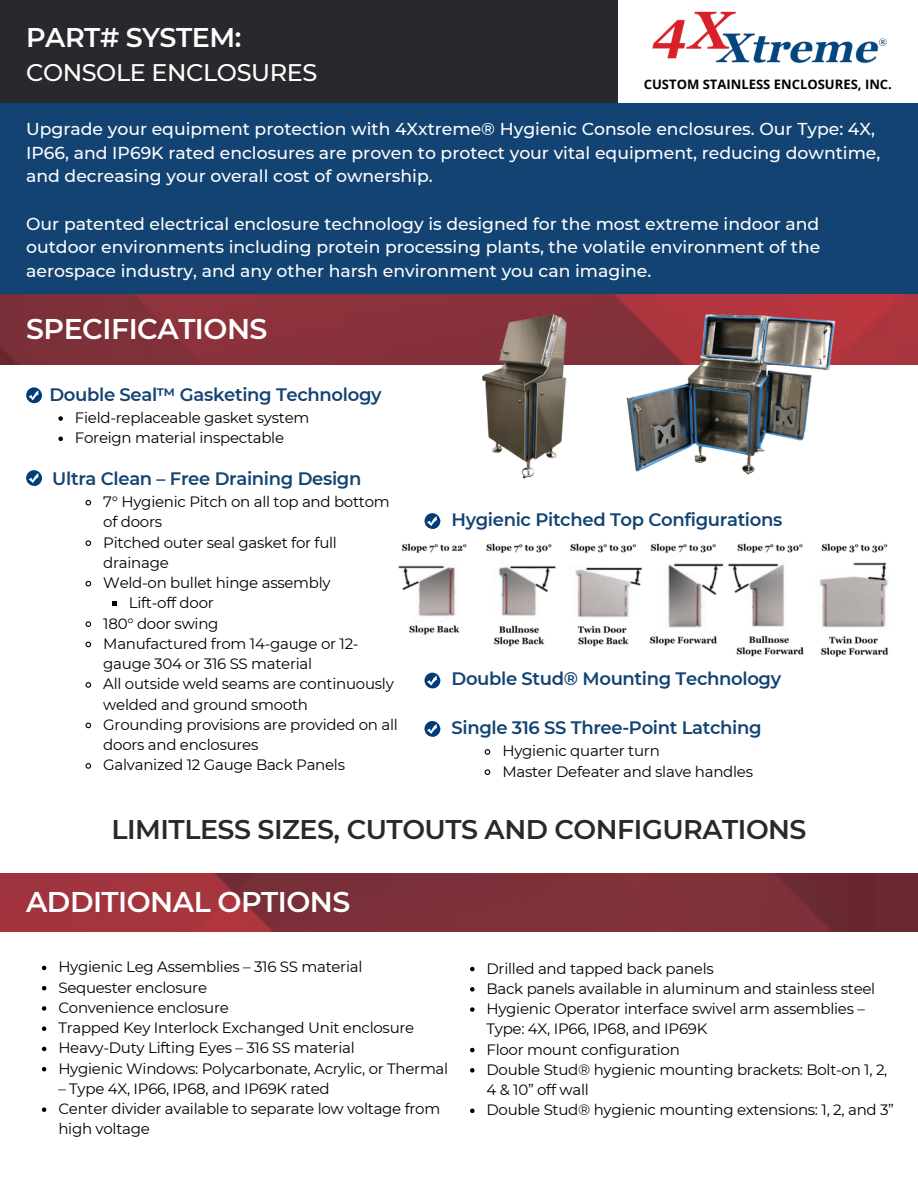
<style>
.page{position:relative;width:918px;height:1188px;background:#fff}
.page>*{position:absolute;margin:0;border:0;box-sizing:border-box;transform-origin:0 0}
.t1{font:600 28.5px "Montserrat";letter-spacing:-.02em;color:#fff}
.t2{font:600 27px "Montserrat";letter-spacing:-.02em;color:#29282c}
.t3{font:600 27px "Montserrat";letter-spacing:-.02em;color:#fff}
.t4{font:500 25.2px "Montserrat";letter-spacing:-.02em;color:#fff}
.t5{font:500 24.75px "Montserrat";letter-spacing:-.02em;color:#fff}
.t6{font:500 24px "Montserrat";letter-spacing:-.02em;color:#fff}
.t7{font:22.2px "Montserrat";letter-spacing:-.02em;color:#fff}
.t8{font:20.7px "Montserrat";letter-spacing:-.02em;color:#fff}
.t9{font:600 18px "Montserrat";letter-spacing:-.02em;color:#134372}
.t10{font:500 17.25px/23.7px "Montserrat";color:#fff}
.t11{font:15px/20.2px "Montserrat";letter-spacing:-.02em;color:#000}
.t12{font:700 13.05px "Open Sans";color:#000}
</style>
<div class="page">
<img style="left:0;top:873px;width:918px;height:59px">
<div style="left:0;top:0;width:618px;height:119px;background:#29282c"></div>
<div style="left:0;top:103px;width:918px;height:203px;background:#134372"></div>
<img style="left:0;top:294px;width:918px;height:70px">
<img style="left:398px;top:543px;width:491px;height:114px">
<svg style="left:425px;top:513px;width:15px;height:16px"></svg>
<svg style="left:427px;top:516px;width:14px;height:13px"></svg>
<div style="left:425px;top:673px;width:15px;height:15px;background:#013d78;border-radius:50%"></div>
<svg style="left:427px;top:676px;width:14px;height:12px"></svg>
<svg style="left:484px;top:749px;width:7px;height:6px"></svg>
<svg style="left:484px;top:769px;width:7px;height:6px"></svg>
<div style="left:425px;top:721px;width:15px;height:16px;background:#013d78;border-radius:50%"></div>
<svg style="left:427px;top:724px;width:14px;height:13px"></svg>
<svg style="left:26px;top:387px;width:16px;height:16px"></svg>
<svg style="left:29px;top:390px;width:13px;height:13px"></svg>
<svg style="left:26px;top:470px;width:16px;height:16px"></svg>
<svg style="left:29px;top:473px;width:13px;height:13px"></svg>
<img style="left:652px;top:11px;width:235px;height:53px">
<img style="left:626px;top:313px;width:210px;height:162px">
<img style="left:482px;top:313px;width:85px;height:166px">
<svg style="left:42px;top:966px;width:4px;height:4px"></svg>
<svg style="left:42px;top:986px;width:4px;height:4px"></svg>
<svg style="left:42px;top:1006px;width:4px;height:5px"></svg>
<svg style="left:42px;top:1026px;width:4px;height:5px"></svg>
<svg style="left:42px;top:1047px;width:4px;height:4px"></svg>
<svg style="left:42px;top:1067px;width:4px;height:4px"></svg>
<svg style="left:42px;top:1107px;width:4px;height:5px"></svg>
<svg style="left:470px;top:967px;width:5px;height:4px"></svg>
<svg style="left:470px;top:987px;width:5px;height:5px"></svg>
<svg style="left:470px;top:1007px;width:5px;height:5px"></svg>
<svg style="left:470px;top:1048px;width:5px;height:4px"></svg>
<svg style="left:470px;top:1068px;width:5px;height:5px"></svg>
<svg style="left:470px;top:1109px;width:5px;height:4px"></svg>
<svg style="left:58px;top:416px;width:5px;height:5px"></svg>
<svg style="left:58px;top:437px;width:5px;height:4px"></svg>
<svg style="left:85px;top:499px;width:7px;height:7px"></svg>
<svg style="left:85px;top:540px;width:7px;height:6px"></svg>
<svg style="left:85px;top:580px;width:7px;height:7px"></svg>
<svg style="left:112px;top:602px;width:4px;height:4px"></svg>
<svg style="left:85px;top:621px;width:7px;height:6px"></svg>
<svg style="left:85px;top:641px;width:7px;height:7px"></svg>
<svg style="left:85px;top:682px;width:7px;height:6px"></svg>
<svg style="left:85px;top:722px;width:7px;height:7px"></svg>
<svg style="left:85px;top:763px;width:7px;height:6px"></svg>
<h2 class="t4" style="left:33px;top:13px;width:199px">PART# SYSTEM:</h2>
<p class="t8" style="left:33px;top:47px;width:401px">FLANGED SINGLE DOOR ENCLOSURES</p>
<h3 class="t4" style="left:45px;top:14px;width:199px">PART# SYSTEM:</h3>
<h3 class="t7" style="left:45px;top:48px;width:304px">MULTI DOOR ENCLOSURES</h3>
<h4 class="t5" style="left:27px;top:17px;width:196px">PART# SYSTEM:</h4>
<p class="t3" style="left:26px;top:21px;width:217px">PART# SYSTEM:</p>
<p class="t6" style="left:26px;top:58px;width:293px">CONSOLE ENCLOSURES</p>
<p class="t12" style="left:644px;top:75px;width:250px">CUSTOM STAINLESS ENCLOSURES, INC.</p>
<h6 class="t10" style="left:26px;top:117px;width:856px">Upgrade your equipment protection with 4Xxtreme® Hygienic Console enclosures. Our Type: 4X,<br>IP66, and IP69K rated enclosures are proven to protect your vital equipment, reducing downtime, and decreasing your overall cost of ownership.</h6>
<p class="t10" style="left:26px;top:212px;width:796px;text-align:justify">Our patented electrical enclosure technology is designed for the most extreme indoor and outdoor environments including protein processing plants, the volatile environment of the aerospace industry, and any other harsh environment you can imagine.</p>
<p class="t1" style="left:26px;top:311px;width:243px">SPECIFICATIONS</p>
<h6 class="t9" style="left:49px;top:383px;width:334px">Double Seal™ Gasketing Technology</h6>
<p class="t11" style="left:75px;top:408px;width:236px">Field-replaceable gasket system</p>
<p class="t11" style="left:75px;top:428px;width:211px">Foreign material inspectable</p>
<p class="t9" style="left:52px;top:467px;width:311px">Ultra Clean – Free Draining Design</p>
<h1 class="t11" style="left:103px;top:492px;width:288px">7° Hygienic Pitch on all top and bottom of doors</h1>
<p class="t11" style="left:103px;top:532px;width:235px">Pitched outer seal gasket for full drainage</p>
<p class="t11" style="left:103px;top:573px;width:229px">Weld-on bullet hinge assembly</p>
<p class="t11" style="left:129px;top:593px;width:87px">Lift-off door</p>
<p class="t11" style="left:103px;top:613px;width:117px">180° door swing</p>
<p class="t11" style="left:103px;top:633px;width:257px">Manufactured from 14-gauge or 12- gauge 304 or 316 SS material</p>
<p class="t11" style="left:103px;top:674px;width:292px">All outside weld seams are continuously welded and ground smooth</p>
<p class="t11" style="left:103px;top:714px;width:296px">Grounding provisions are provided on all doors and enclosures</p>
<p class="t11" style="left:103px;top:755px;width:243px">Galvanized 12 Gauge Back Panels</p>
<h1 class="t9" style="left:451px;top:508px;width:332px">Hygienic Pitched Top Configurations</h1>
<h6 class="t9" style="left:451px;top:668px;width:331px">Double Stud® Mounting Technology</h6>
<p class="t9" style="left:451px;top:717px;width:312px">Single 316 SS Three-Point Latching</p>
<h1 class="t11" style="left:502px;top:741px;width:159px">Hygienic quarter turn</h1>
<p class="t11" style="left:502px;top:761px;width:252px">Master Defeater and slave handles</p>
<p class="t2" style="left:111px;top:813px;width:697px">LIMITLESS SIZES, CUTOUTS AND CONFIGURATIONS</p>
<p class="t1" style="left:26px;top:884px;width:326px">ADDITIONAL OPTIONS</p>
<h6 class="t11" style="left:58px;top:957px;width:306px">Hygienic Leg Assemblies – 316 SS material</h6>
<p class="t11" style="left:58px;top:977px;width:150px">Sequester enclosure</p>
<p class="t11" style="left:58px;top:997px;width:172px">Convenience enclosure</p>
<p class="t11" style="left:58px;top:1018px;width:357px">Trapped Key Interlock Exchanged Unit enclosure</p>
<p class="t11" style="left:58px;top:1038px;width:298px">Heavy-Duty Lifting Eyes – 316 SS material</p>
<p class="t11" style="left:58px;top:1058px;width:391px">Hygienic Windows: Polycarbonate, Acrylic, or Thermal</p>
<p class="t11" style="left:58px;top:1078px;width:273px">– Type 4X, IP66, IP68, and IP69K rated</p>
<p class="t11" style="left:58px;top:1099px;width:383px">Center divider available to separate low voltage from high voltage</p>
<p class="t11" style="left:487px;top:958px;width:229px">Drilled and tapped back panels</p>
<p class="t11" style="left:487px;top:978px;width:390px">Back panels available in aluminum and stainless steel</p>
<p class="t11" style="left:487px;top:999px;width:380px">Hygienic Operator interface swivel arm assemblies –<br>Type: 4X, IP66, IP68, and IP69K</p>
<p class="t11" style="left:487px;top:1039px;width:195px">Floor mount configuration</p>
<h6 class="t11" style="left:487px;top:1059px;width:402px">Double Stud® hygienic mounting brackets: Bolt-on 1, 2,<br>4 &amp; 10” off wall</h6>
<p class="t11" style="left:487px;top:1100px;width:409px">Double Stud® hygienic mounting extensions: 1, 2, and 3”</p>
</div>
